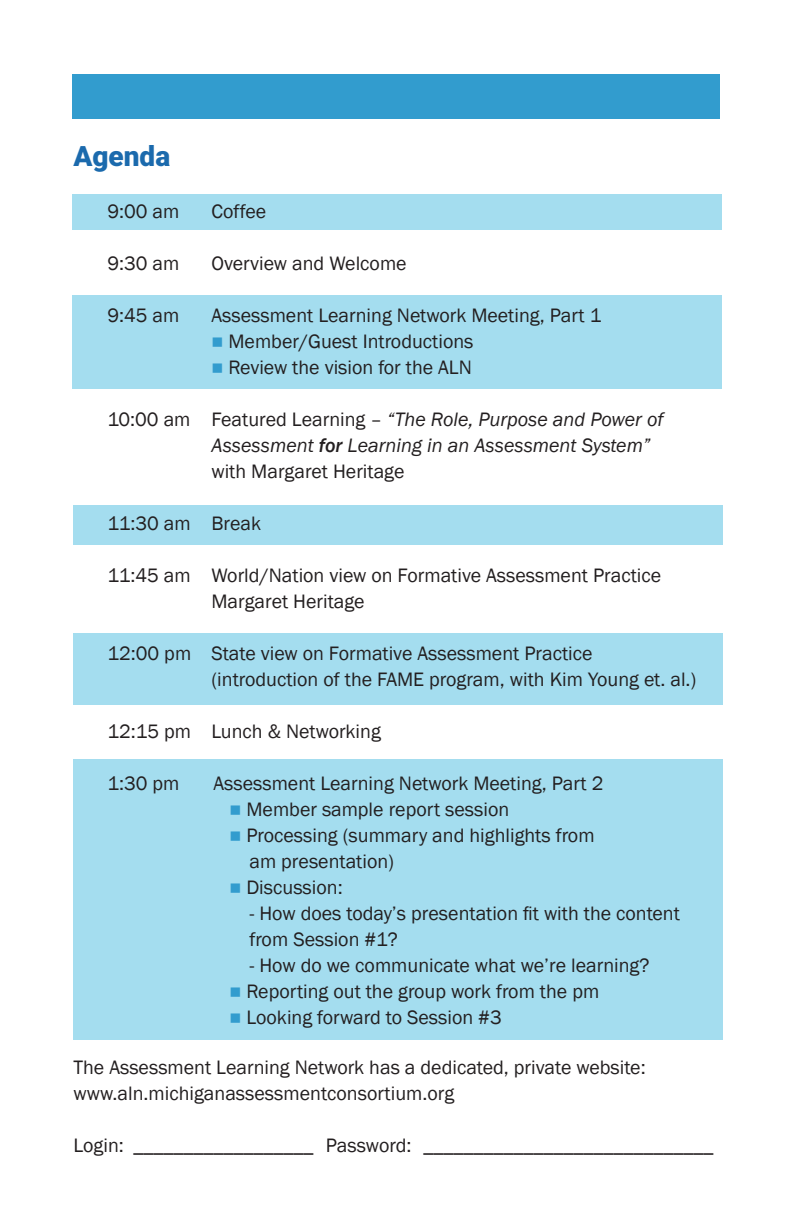
<style>
.page{position:relative;width:792px;height:1224px;background:#fff}
.page>*{position:absolute;margin:0;border:0;box-sizing:border-box;transform-origin:0 0}
.t1{font:900 28px "Roboto";color:#1b6aad}
.t2{font:20px/26px "Franklin Gothic";color:#231f20}
.t3{font:italic 20px/26px "Franklin Gothic";color:#231f20}
.s1{color:#329cce}
.s2{font-style:normal}
.s3{font-weight:500}
</style>
<div class="page">
<div style="left:72px;top:74px;width:648px;height:45px;background:#329cce"></div>
<div style="left:73px;top:760px;width:650px;height:280px;background:#a4ddef"></div>
<div style="left:73px;top:633px;width:650px;height:72px;background:#a4ddef"></div>
<div style="left:73px;top:505px;width:650px;height:40px;background:#a4ddef"></div>
<div style="left:73px;top:296px;width:649px;height:93px;background:#a4ddef"></div>
<div style="left:72px;top:194px;width:649px;height:36px;background:#a4ddef"></div>
<p class="t1" style="left:73px;top:137px;width:98px">Agenda</p>
<p class="t2" style="left:107px;top:199px;width:74px">9:00 am</p>
<p class="t2" style="left:211px;top:199px;width:56px">Coffee</p>
<p class="t2" style="left:107px;top:251px;width:74px">9:30 am</p>
<p class="t2" style="left:211px;top:251px;width:197px">Overview and Welcome</p>
<p class="t2" style="left:107px;top:303px;width:74px">9:45 am</p>
<p class="t2" style="left:211px;top:303px;width:392px">Assessment Learning Network Meeting, Part 1</p>
<p class="t2" style="left:211px;top:329px;width:264px"><span class="s1">■</span> Member/Guest Introductions</p>
<p class="t2" style="left:211px;top:355px;width:262px"><span class="s1">■</span> Review the vision for the ALN</p>
<p class="t3" style="left:211px;top:407px;width:454px;text-indent:-104px"><span class="s2">10:00 am Featured Learning –</span> “The Role, Purpose and Power of<br>Assessment <span class="s3">for</span> Learning in an Assessment System” <span class="s2">with Margaret Heritage</span></p>
<p class="t2" style="left:107px;top:511px;width:155px">11:30 am Break</p>
<p class="t2" style="left:107px;top:563px;width:555px">11:45 am World/Nation view on Formative Assessment Practice</p>
<p class="t2" style="left:211px;top:589px;width:155px">Margaret Heritage</p>
<p class="t2" style="left:107px;top:641px;width:487px">12:00 pm State view on Formative Assessment Practice</p>
<p class="t2" style="left:211px;top:667px;width:487px">(introduction of the FAME program, with Kim Young et. al.)</p>
<p class="t2" style="left:107px;top:719px;width:275px">12:15 pm Lunch &amp; Networking</p>
<p class="t2" style="left:107px;top:771px;width:74px">1:30 pm</p>
<p class="t2" style="left:213px;top:771px;width:392px">Assessment Learning Network Meeting, Part 2</p>
<p class="t2" style="left:229px;top:797px;width:281px"><span class="s1">■</span> Member sample report session</p>
<p class="t2" style="left:249px;top:823px;width:347px;text-indent:-20px"><span class="s1">■</span> Processing (summary and highlights from am presentation)</p>
<p class="t2" style="left:229px;top:875px;width:115px"><span class="s1">■</span> Discussion:</p>
<p class="t2" style="left:249px;top:901px;width:432px">- How does today’s presentation fit with the content</p>
<p class="t2" style="left:249px;top:927px;width:150px">from Session #1?</p>
<p class="t2" style="left:249px;top:953px;width:402px">- How do we communicate what we’re learning?</p>
<p class="t2" style="left:229px;top:979px;width:371px"><span class="s1">■</span> Reporting out the group work from the pm</p>
<p class="t2" style="left:229px;top:1005px;width:274px"><span class="s1">■</span> Looking forward to Session #3</p>
<p class="t2" style="left:73px;top:1055px;width:574px">The Assessment Learning Network has a dedicated, private website:</p>
<p class="t2" style="left:73px;top:1081px;width:382px">www.aln.michiganassessmentconsortium.org</p>
<p class="t2" style="left:73px;top:1133px;width:641px">Login: __________________ Password: _____________________________</p>
</div>
